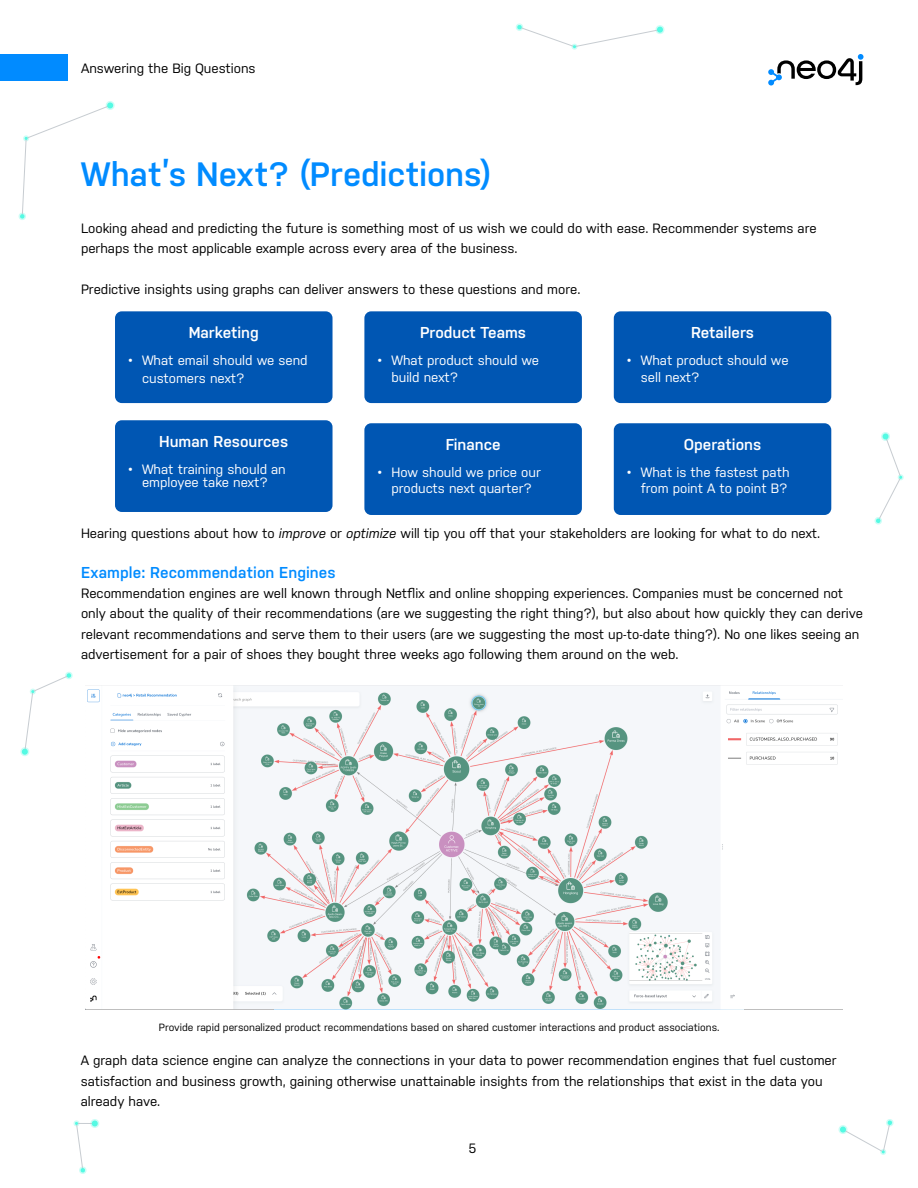
<style>
.page{position:relative;width:918px;height:1188px;background:#fff}
.page>*{position:absolute;margin:0;border:0;box-sizing:border-box;transform-origin:0 0}
.H1_Headline{font:600 33.75px "Nudista";letter-spacing:-.005em;color:#018bff}
.Body_text{font:600 15.75px "Nudista";color:#fff}
.H2_Headline{font:600 15.75px "Nudista";letter-spacing:.005em;color:#018bff}
.Body_text-2{font:13.5px/20.2px "Nudista";color:#000}
.Body_text_one_column{font:13.5px/20.2px "Nudista";color:#000}
.t1{font:13.5px/16.5px "Nudista";color:#fff}
.Small_Text{font:10.5px "Nudista";color:#000}
.s1{font-style:italic}
.s2{font-weight:600;color:#fff}
</style>
<div class="page">
<svg style="left:18px;top:101px;width:97px;height:119px"></svg>
<svg style="left:838px;top:1119px;width:56px;height:36px"></svg>
<svg style="left:874px;top:432px;width:30px;height:93px"></svg>
<svg style="left:20px;top:672px;width:53px;height:84px"></svg>
<svg style="left:73px;top:1119px;width:27px;height:55px"></svg>
<svg style="left:515px;top:23px;width:150px;height:27px"></svg>
<div style="left:364px;top:311px;width:218px;height:92px;background:#0056b3;border-radius:7px"></div>
<div style="left:364px;top:423px;width:218px;height:92px;background:#0056b3;border-radius:7px"></div>
<div style="left:115px;top:311px;width:218px;height:92px;background:#0056b3;border-radius:7px"></div>
<div style="left:115px;top:420px;width:218px;height:92px;background:#0056b3;border-radius:7px"></div>
<div style="left:614px;top:311px;width:217px;height:92px;background:#0056b3;border-radius:7px"></div>
<div style="left:614px;top:423px;width:217px;height:92px;background:#0056b3;border-radius:7px"></div>
<img style="left:87px;top:686px;width:751px;height:323px">
<div style="left:0;top:54px;width:68px;height:27px;background:#018bff"></div>
<svg style="left:768px;top:54px;width:96px;height:32px"></svg>
<p class="Body_text_one_column" style="left:81px;top:57px;width:176px">Answering the Big Questions</p>
<p class="H1_Headline" style="left:81px;top:149px;width:412px">What’s Next? (Predictions)</p>
<p class="Body_text-2" style="left:81px;top:217px;width:737px">Looking ahead and predicting the future is something most of us wish we could do with ease. Recommender systems are perhaps the most applicable example across every area of the business.</p>
<p class="Body_text-2" style="left:81px;top:278px;width:501px">Predictive insights using graphs can deliver answers to these questions and more.</p>
<p class="Body_text" style="left:420px;top:321px;width:107px">Product Teams</p>
<p class="t1" style="left:391px;top:351px;width:149px;text-indent:-14px">• What product should we build next?</p>
<p class="Body_text" style="left:189px;top:321px;width:72px">Marketing</p>
<p class="t1" style="left:142px;top:350px;width:167px;line-height:18px;text-indent:-14px">• What email should we send customers next?</p>
<p class="Body_text" style="left:691px;top:321px;width:64px">Retailers</p>
<p class="t1" style="left:641px;top:351px;width:149px;text-indent:-14px">• What product should we sell next?</p>
<p class="Body_text" style="left:159px;top:430px;width:131px">Human Resources</p>
<p class="t1" style="left:129px;top:461px;width:159px;line-height:13.5px;text-align:center">• What training should an employee take next?</p>
<p class="Body_text" style="left:684px;top:433px;width:79px">Operations</p>
<p class="t1" style="left:627px;top:463px;width:164px;text-align:right">• What is the fastest path from point A to point B?</p>
<p class="Body_text-2" style="left:81px;top:522px;width:741px">Hearing questions about how to <span class="s1">improve</span> or <span class="s1">optimize</span> will tip you off that your stakeholders are looking for what to do next.</p>
<p class="Body_text" style="left:446px;top:433px;width:56px">Finance</p>
<p class="t1" style="left:378px;top:463px;width:164px;text-align:center">• How should we price our products next quarter?</p>
<p class="H2_Headline" style="left:81px;top:561px;width:256px">Example: Recommendation Engines</p>
<p class="Body_text_one_column" style="left:81px;top:582px;width:783px">Recommendation engines are well known through Netflix and online shopping experiences. Companies must be concerned not only about the quality of their recommendations (are we suggesting the right thing?), but also about how quickly they can derive relevant recommendations and serve them to their users (are we suggesting the most up-to-date thing?). No one likes seeing an advertisement for a pair of shoes they bought three weeks ago following them around on the web.</p>
<p class="Small_Text" style="left:159px;top:1019px;width:628px">Provide rapid personalized product recommendations based on shared customer interactions and product associations. <span class="s2">associations.</span></p>
<p class="Body_text-2" style="left:81px;top:1049px;width:757px">A graph data science engine can analyze the connections in your data to power recommendation engines that fuel customer satisfaction and business growth, gaining otherwise unattainable insights from the relationships that exist in the data you already have.</p>
<p class="Body_text_one_column" style="left:468px;top:1137px;width:10px">5</p>
</div>
